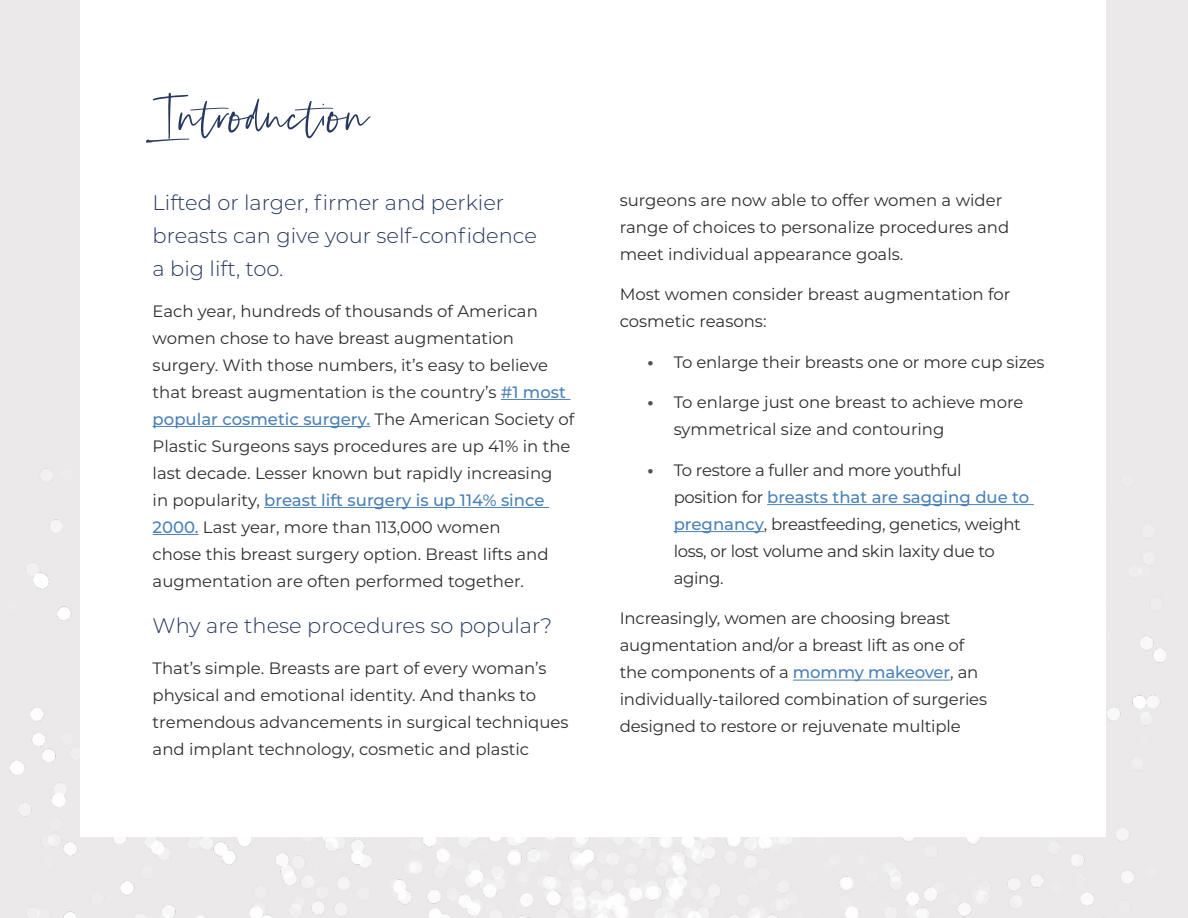
<style>
.page{position:relative;width:1188px;height:918px;background:#ebe9e9}
.page>*{position:absolute;margin:0;border:0;box-sizing:border-box;transform-origin:0 0}
.t1{font:60px "Silver South Script Alt";color:#26385e}
.t2{font:300 21px/33px "Montserrat";color:#26385e}
.t3{font:16.5px/27px "Montserrat";color:#2e2e2f}
.t4{font:16.5px/27px "Montserrat";letter-spacing:-.02em;color:#2e2e2f}
.s1{font-weight:500;color:#4a81b8}
.s2{font-family:"Brandon Grotesque";font-size:21px;color:#535252}
</style>
<div class="page">
<img style="left:9px;top:468px;width:1157px;height:450px">
<div style="left:80px;top:0;width:1026px;height:837px;background:#fff"></div>
<hr style="left:501px;top:399px;width:69px;height:1px;background:#4a81b8">
<hr style="left:153px;top:426px;width:217px;height:1px;background:#4a81b8">
<hr style="left:264px;top:507px;width:285px;height:1px;background:#4a81b8">
<hr style="left:153px;top:534px;width:46px;height:1px;background:#4a81b8">
<hr style="left:767px;top:504px;width:267px;height:1px;background:#4a81b8">
<hr style="left:674px;top:531px;width:90px;height:1px;background:#4a81b8">
<hr style="left:793px;top:680px;width:157px;height:1px;background:#4a81b8">
<h1 class="t1" style="left:153px;top:80px;width:218px">Introduction</h1>
<p class="t2" style="left:153px;top:186px;width:386px">Lifted or larger, firmer and perkier breasts can give your self-confidence a big lift, too.</p>
<p class="t3" style="left:153px;top:297px;width:423px">Each year, hundreds of thousands of American women chose to have breast augmentation surgery. With those numbers, it’s easy to believe that breast augmentation is the country’s <span class="s1">#1 most popular cosmetic surgery.</span> The American Society of Plastic Surgeons says procedures are up 41% in the last decade. Lesser known but rapidly increasing<br>in popularity, <span class="s1">breast lift surgery is up 114% since 2000.</span> Last year, more than 113,000 women<br>chose this breast surgery option. Breast lifts and augmentation are often performed together.</p>
<p class="t2" style="left:153px;top:609px;width:401px">Why are these procedures so popular?</p>
<p class="t3" style="left:153px;top:654px;width:417px">That’s simple. Breasts are part of every woman’s physical and emotional identity. And thanks to tremendous advancements in surgical techniques and implant technology, cosmetic and plastic</p>
<p class="t3" style="left:620px;top:186px;width:391px">surgeons are now able to offer women a wider range of choices to personalize procedures and meet individual appearance goals.</p>
<p class="t3" style="left:620px;top:281px;width:392px">Most women consider breast augmentation for cosmetic reasons:</p>
<p class="t3" style="left:647px;top:348px;width:399px"><span class="s2">•</span> To enlarge their breasts one or more cup sizes</p>
<p class="t3" style="left:674px;top:389px;width:351px;text-indent:-27px"><span class="s2">•</span> To enlarge just one breast to achieve more symmetrical size and contouring</p>
<p class="t4" style="left:674px;top:456px;width:357px;text-indent:-27px"><span class="s2">•</span> To restore a fuller and more youthful position for <span class="s1">breasts that are sagging due to pregnancy</span>, breastfeeding, genetics, weight loss, or lost volume and skin laxity due to aging.</p>
<p class="t3" style="left:620px;top:604px;width:369px">Increasingly, women are choosing breast augmentation and/or a breast lift as one of the components of a <span class="s1">mommy makeover</span>, an individually-tailored combination of surgeries designed to restore or rejuvenate multiple</p>
</div>
